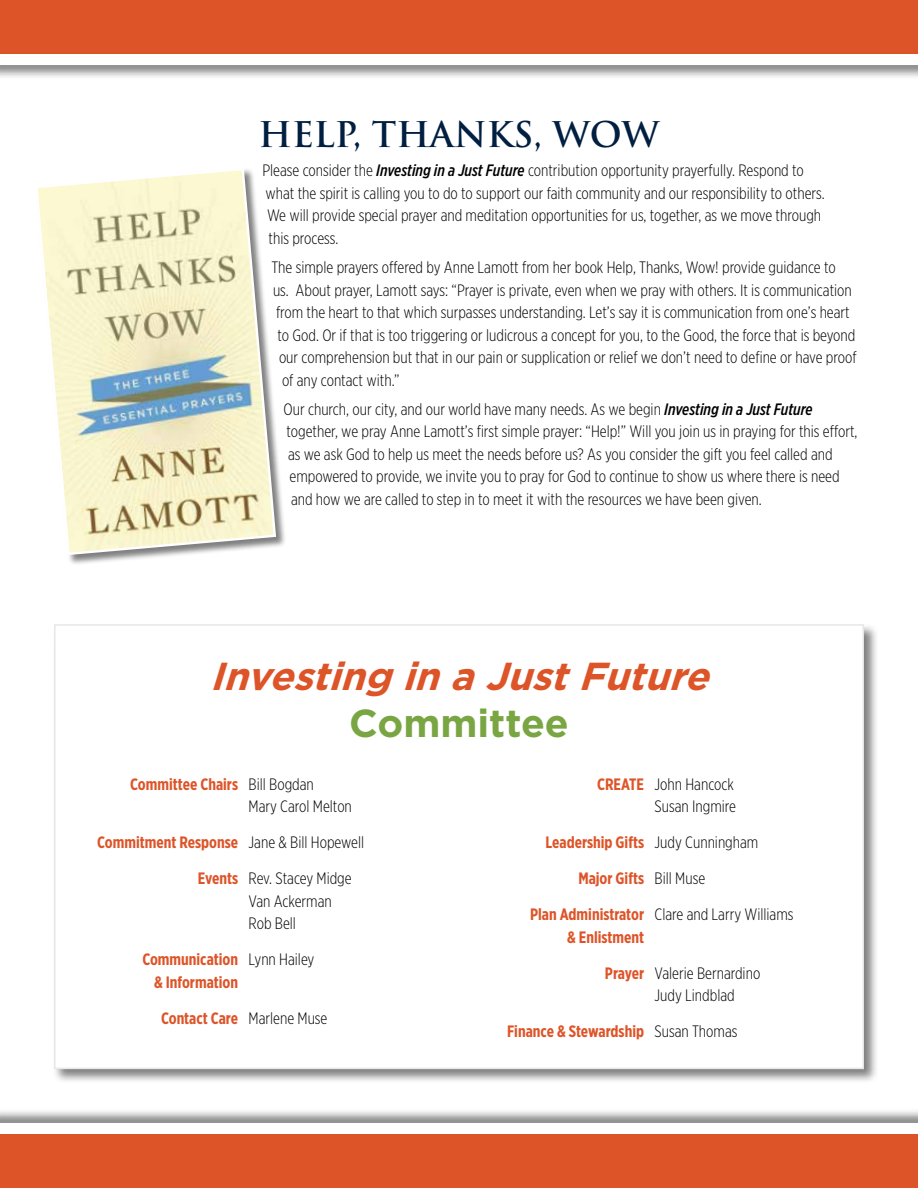
<style>
.page{position:relative;width:918px;height:1188px;background:#fff}
.page>*{position:absolute;margin:0;border:0;box-sizing:border-box;transform-origin:0 0}
.t1{font:italic 700 39px "Gotham HTF";color:#dd5428}
.t2{font:700 39px "Gotham HTF";color:#79a642}
.t3{font:700 34.5px "Trajan";color:#001f41}
.t4{font:300 16.5px/22.5px "Gotham X Narrow";color:#000}
.t5{font:700 16.5px/22.5px "Gotham X Narrow";color:#dd5428}
.s1{font-weight:500;font-style:italic}
.s2{font-weight:700;color:#dd5428}
.s3{font-weight:300;color:#000}
</style>
<div class="page">
<div style="left:52px;top:623px;width:827px;height:461px;background:#000;opacity:.5"></div>
<div style="left:54px;top:624px;width:810px;height:445px;background:#fff;border:2px solid #e6e7e8"></div>
<div style="left:0;top:0;width:918px;height:54px;background:#dd5428"></div>
<div style="left:0;top:1134px;width:918px;height:54px;background:#dd5428"></div>
<div style="left:0;top:52px;width:918px;height:28px;background:#000;opacity:.5"></div>
<div style="left:0;top:54px;width:918px;height:11px;background:#fff"></div>
<div style="left:0;top:1108px;width:918px;height:28px;background:#000;opacity:.5"></div>
<div style="left:0;top:1123px;width:918px;height:11px;background:#fff"></div>
<div style="left:35px;top:168px;width:252px;height:397px;background:#000;opacity:.5"></div>
<svg style="left:35px;top:168px;width:242px;height:388px"></svg>
<h2 class="t3" style="left:259px;top:113px;width:402px">HELP, THANKS, WOW</h2>
<p class="t4" style="left:262px;top:159px;width:564px">Please consider the <span class="s1">Investing in a Just Future</span> contribution opportunity prayerfully. Respond to what the spirit is calling you to do to support our faith community and our responsibility to others.<br>We will provide special prayer and meditation opportunities for us, together, as we move through this process.</p>
<p class="t4" style="left:272px;top:256px;width:566px">The simple prayers offered by Anne Lamott from her book Help, Thanks, Wow! provide guidance to</p>
<p class="t4" style="left:273px;top:278px;width:580px">us. About prayer, Lamott says: “Prayer is private, even when we pray with others. It is communication</p>
<p class="t4" style="left:276px;top:301px;width:575px">from the heart to that which surpasses understanding. Let’s say it is communication from one’s heart</p>
<p class="t4" style="left:278px;top:323px;width:579px">to God. Or if that is too triggering or ludicrous a concept for you, to the Good, the force that is beyond</p>
<p class="t4" style="left:279px;top:346px;width:579px">our comprehension but that in our pain or supplication or relief we don’t need to define or have proof</p>
<p class="t4" style="left:282px;top:368px;width:119px">of any contact with.”</p>
<p class="t4" style="left:284px;top:398px;width:576px">Our church, our city, and our world have many needs. As we begin <span class="s1">Investing in a Just Future </span>together, we pray Anne Lamott’s first simple prayer: “Help!” Will you join us in praying for this effort, as we ask God to help us meet the needs before us? As you consider the gift you feel called and empowered to provide, we invite you to pray for God to continue to show us where there is need and how we are called to step in to meet it with the resources we have been given.</p>
<h1 class="t1" style="left:210px;top:654px;width:513px">Investing inaJustFuture</h1>
<h1 class="t2" style="left:349px;top:700px;width:221px">Committee</h1>
<p class="t4" style="left:249px;top:772px;width:105px;text-indent:-118px"><span class="s2">Committee Chairs</span> Bill Bogdan<br>Mary Carol Melton</p>
<p class="t4" style="left:198px;top:824px;width:168px;line-height:36px;text-indent:-101px"><span class="s2">Commitment Response</span> Jane &amp; Bill Hopewell<br><span class="s2">Events</span> Rev. Stacey Midge</p>
<p class="t4" style="left:249px;top:889px;width:85px">Van Ackerman<br>Rob Bell</p>
<p class="t5" style="left:154px;top:948px;width:162px;text-indent:-12px">Communication <span class="s3">Lynn Hailey </span>&amp; Information</p>
<p class="t5" style="left:161px;top:1007px;width:168px">Contact Care <span class="s3">Marlene Muse</span></p>
<p class="t4" style="left:597px;top:772px;width:141px;text-align:right"><span class="s2">CREATE</span> John Hancock<br>Susan Ingmire</p>
<p class="t5" style="left:546px;top:831px;width:214px">Leadership Gifts <span class="s3">Judy Cunningham</span></p>
<p class="t5" style="left:578px;top:867px;width:128px">Major Gifts <span class="s3">Bill Muse</span></p>
<p class="t4" style="left:530px;top:903px;width:265px"><span class="s2">Plan Administrator</span> Clare and Larry Williams</p>
<p class="t5" style="left:605px;top:919px;width:157px;line-height:36px;text-indent:-38px">&amp; Enlistment<br>Prayer <span class="s3">Valerie Bernardino</span></p>
<p class="t4" style="left:507px;top:977px;width:232px;line-height:36px;text-align:right">Judy Lindblad<br><span class="s2">Finance &amp; Stewardship</span> Susan Thomas</p>
</div>
